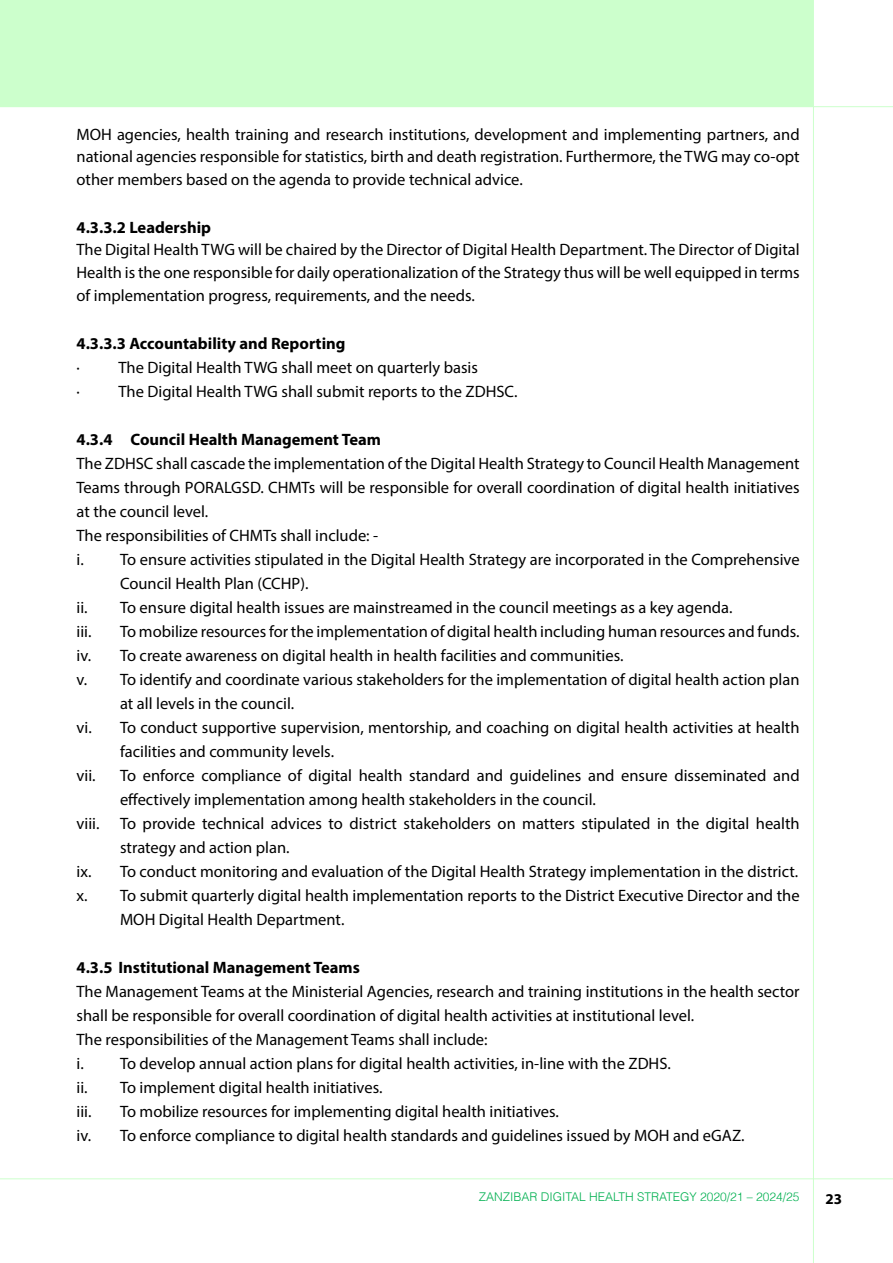
<style>
.page{position:relative;width:893px;height:1263px;background:#fff}
.page>*{position:absolute;margin:0;border:0;box-sizing:border-box;transform-origin:0 0}
.t1{font:16.5px/24px "Myriad Pro";color:#000}
.t2{font:700 16.5px "Myriad Pro";color:#000}
.t3{font:700 15px "Myriad Pro";color:#000}
.t4{font:300 12px "Helvetica";color:#00b050}
</style>
<div class="page">
<div style="left:1px;top:0;width:812px;height:106px;background:#cfc"></div>
<hr style="left:0;top:0;width:1px;height:106px;background:#cfc">
<hr style="left:0;top:106px;width:893px;height:1px;background:#cfc">
<hr style="left:0;top:1178px;width:893px;height:1px;background:#cfc">
<hr style="left:813px;top:0;width:1px;height:1263px;background:#cfc">
<p class="t1" style="left:77px;top:123px;width:725px;line-height:22.5px;text-align:justify">MOH agencies, health training and research institutions, development and implementing partners, and national agencies responsible for statistics, birth and death registration. Furthermore, the TWG may co-opt other members based on the agenda to provide technical advice.</p>
<p class="t2" style="left:77px;top:217px;width:136px">4.3.3.2 Leadership</p>
<p class="t1" style="left:77px;top:238px;width:725px;line-height:22.5px;text-align:justify">The Digital Health TWG will be chaired by the Director of Digital Health Department. The Director of Digital Health is the one responsible for daily operationalization of the Strategy thus will be well equipped in terms of implementation progress, requirements, and the needs.</p>
<p class="t2" style="left:77px;top:332px;width:270px">4.3.3.3 Accountability and Reporting</p>
<p class="t1" style="left:77px;top:355px;width:442px">· The Digital Health TWG shall meet on quarterly basis<br>· The Digital Health TWG shall submit reports to the ZDHSC.</p>
<p class="t2" style="left:77px;top:428px;width:306px">4.3.4 Council Health Management Team</p>
<p class="t1" style="left:77px;top:451px;width:725px">The ZDHSC shall cascade the implementation of the Digital Health Strategy to Council Health Management</p>
<p class="t1" style="left:77px;top:475px;width:725px">Teams through PORALGSD. CHMTs will be responsible for overall coordination of digital health initiatives</p>
<p class="t1" style="left:77px;top:499px;width:133px">at the council level.</p>
<p class="t1" style="left:77px;top:523px;width:303px">The responsibilities of CHMTs shall include: -</p>
<p class="t1" style="left:77px;top:547px;width:725px">i. To ensure activities stipulated in the Digital Health Strategy are incorporated in the Comprehensive</p>
<p class="t1" style="left:120px;top:571px;width:190px">Council Health Plan (CCHP).</p>
<p class="t1" style="left:77px;top:595px;width:657px">ii. To ensure digital health issues are mainstreamed in the council meetings as a key agenda.</p>
<p class="t1" style="left:77px;top:619px;width:16px">iii.</p>
<p class="t1" style="left:120px;top:619px;width:681px">To mobilize resources for the implementation of digital health including human resources and funds.</p>
<p class="t1" style="left:77px;top:643px;width:548px">iv. To create awareness on digital health in health facilities and communities.</p>
<p class="t1" style="left:77px;top:667px;width:724px">v. To identify and coordinate various stakeholders for the implementation of digital health action plan</p>
<p class="t1" style="left:120px;top:691px;width:176px">at all levels in the council.</p>
<p class="t1" style="left:77px;top:715px;width:724px">vi. To conduct supportive supervision, mentorship, and coaching on digital health activities at health</p>
<p class="t1" style="left:120px;top:739px;width:216px">facilities and community levels.</p>
<p class="t1" style="left:77px;top:763px;width:21px">vii.</p>
<p class="t1" style="left:120px;top:763px;width:681px">To enforce compliance of digital health standard and guidelines and ensure disseminated and</p>
<p class="t1" style="left:120px;top:787px;width:477px">effectively implementation among health stakeholders in the council.</p>
<p class="t1" style="left:77px;top:811px;width:725px">viii. To provide technical advices to district stakeholders on matters stipulated in the digital health</p>
<p class="t1" style="left:120px;top:835px;width:171px">strategy and action plan.</p>
<p class="t1" style="left:77px;top:859px;width:723px">ix. To conduct monitoring and evaluation of the Digital Health Strategy implementation in the district.</p>
<p class="t1" style="left:77px;top:883px;width:725px">x. To submit quarterly digital health implementation reports to the District Executive Director and the</p>
<p class="t1" style="left:120px;top:907px;width:226px">MOH Digital Health Department.</p>
<p class="t2" style="left:77px;top:956px;width:285px">4.3.5 Institutional Management Teams</p>
<p class="t1" style="left:77px;top:979px;width:725px">The Management Teams at the Ministerial Agencies, research and training institutions in the health sector shall be responsible for overall coordination of digital health activities at institutional level.<br>The responsibilities of the Management Teams shall include:<br>i. To develop annual action plans for digital health activities, in-line with the ZDHS.<br>ii. To implement digital health initiatives.<br>iii.</p>
<p class="t1" style="left:77px;top:1099px;width:669px;text-indent:43px">To mobilize resources for implementing digital health initiatives.<br>iv. To enforce compliance to digital health standards and guidelines issued by MOH and eGAZ.</p>
<p class="t4" style="left:479px;top:1187px;width:322px">ZANZIBAR DIGITAL HEALTH STRATEGY 2020/21 – 2024/25</p>
<p class="t3" style="left:825px;top:1189px;width:18px">23</p>
</div>
